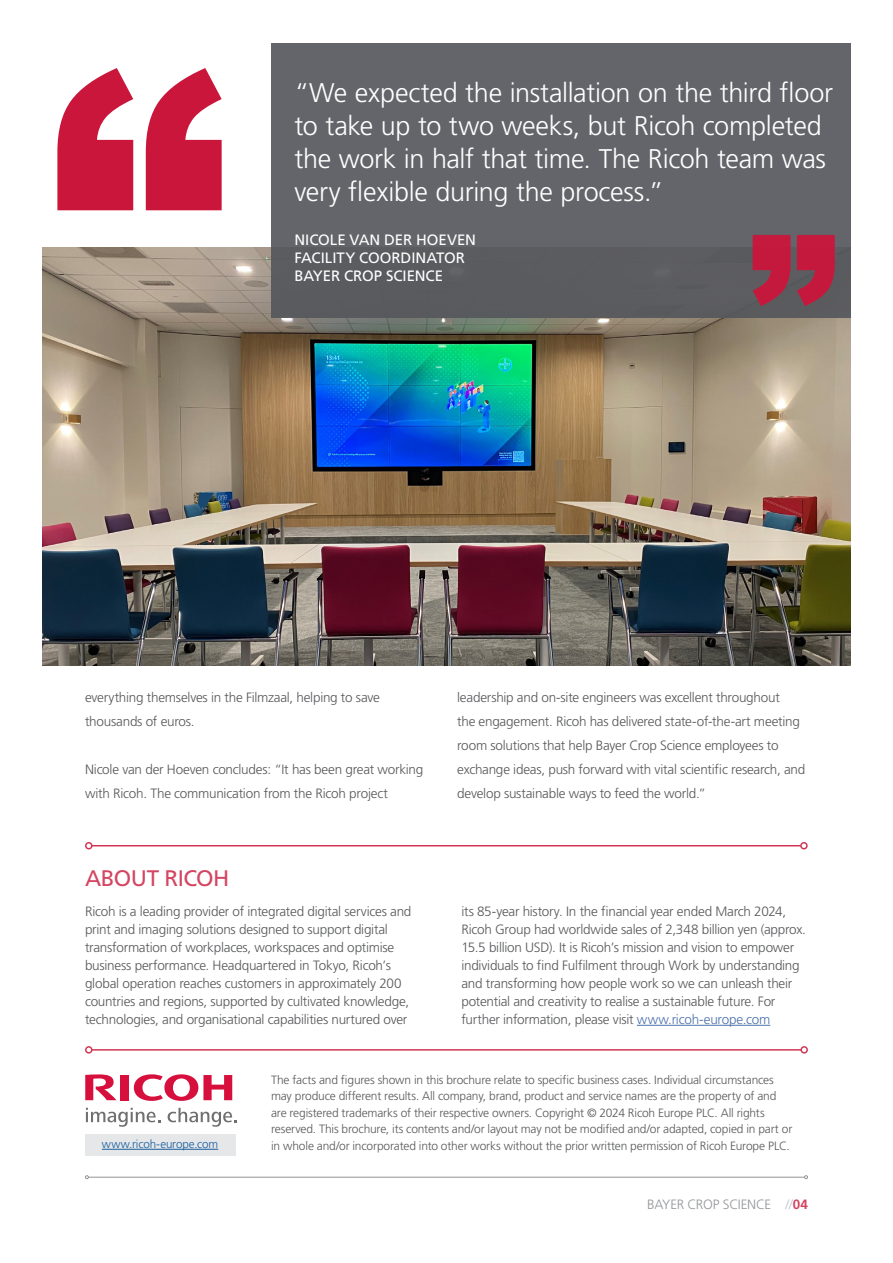
<style>
.page{position:relative;width:893px;height:1263px;background:#fff}
.page>*{position:absolute;margin:0;border:0;box-sizing:border-box;transform-origin:0 0}
.Quote_on_panel{font:300 27px/33px "Frutiger LT Pro";letter-spacing:-.01em;color:#fff}
.Heading_1{font:22.5px "Frutiger LT Pro";letter-spacing:-.025em;color:#d44562}
.Quote_attribution{font:15px/18px "Frutiger LT Pro";letter-spacing:-.005em;color:#fff}
.Body_text{font:300 13.5px/18px "Frutiger LT Pro";letter-spacing:-.015em;color:#57585a}
.t1{font:300 13.5px "Frutiger LT Pro";letter-spacing:-.02em;color:#939598}
.Footer_back_page{font:300 12px/16.5px "Frutiger LT Pro";letter-spacing:-.015em;color:#57585a}
.t2{font:300 11.7px "Frutiger LT Pro";letter-spacing:-.01em;color:#175d9e}
.s1{color:#4d72ac}
.s2{color:#bac5cb}
.s3{font-weight:700;color:#d44562}
</style>
<div class="page">
<hr style="left:92px;top:1049px;width:709px;height:1px;background:#ca163b">
<div style="left:85px;top:1046px;width:8px;height:7px;border:2px solid #ca163b;border-radius:50%"></div>
<div style="left:800px;top:1046px;width:8px;height:7px;border:2px solid #ca163b;border-radius:50%"></div>
<svg style="left:134px;top:1074px;width:98px;height:27px"></svg>
<div style="left:120px;top:1075px;width:9px;height:25px;background:#d60f3c"></div>
<svg style="left:85px;top:1074px;width:31px;height:26px"></svg>
<svg style="left:86px;top:1108px;width:74px;height:19px"></svg>
<svg style="left:168px;top:1108px;width:69px;height:19px"></svg>
<hr style="left:637px;top:1025px;width:133px;height:1px;background:#4d72ac">
<hr style="left:92px;top:845px;width:709px;height:1px;background:#ca163b">
<div style="left:85px;top:842px;width:8px;height:7px;border:2px solid #ca163b;border-radius:50%"></div>
<div style="left:800px;top:842px;width:8px;height:7px;border:2px solid #ca163b;border-radius:50%"></div>
<img style="left:43px;top:248px;width:807px;height:417px">
<svg style="left:57px;top:68px;width:165px;height:142px"></svg>
<div style="left:271px;top:43px;width:579px;height:275px;background:#63656a"></div>
<svg style="left:753px;top:235px;width:82px;height:71px"></svg>
<div style="left:85px;top:1134px;width:150px;height:21px;background:#e6e7e9"></div>
<hr style="left:102px;top:1149px;width:116px;height:1px;background:#175d9e">
<hr style="left:88px;top:1177px;width:716px;height:1px;background:#808285">
<svg style="left:85px;top:1175px;width:4px;height:4px"></svg>
<svg style="left:804px;top:1175px;width:4px;height:4px"></svg>
<p class="Quote_on_panel" style="left:294px;top:76px;width:540px">“We expected the installation on the third floor to take up to two weeks, but Ricoh completed the work in half that time. The Ricoh team was very flexible during the process.”</p>
<p class="Quote_attribution" style="left:294px;top:230px;width:183px">NICOLE VAN DER HOEVEN<br>FACILITY COORDINATOR<br>BAYER CROP SCIENCE</p>
<p class="Body_text" style="left:85px;top:685px;width:296px;line-height:24px">everything themselves in the Filmzaal, helping to save thousands of euros.</p>
<p class="Body_text" style="left:85px;top:757px;width:340px;line-height:24px">Nicole van der Hoeven concludes: “It has been great working with Ricoh. The communication from the Ricoh project</p>
<p class="Heading_1" style="left:85px;top:865px;width:146px">ABOUT RICOH</p>
<p class="Body_text" style="left:457px;top:685px;width:350px;line-height:24px">leadership and on-site engineers was excellent throughout<br>the engagement. Ricoh has delivered state-of-the-art meeting room solutions that help Bayer Crop Science employees to exchange ideas, push forward with vital scientific research, and develop sustainable ways to feed the world.”</p>
<p class="Body_text" style="left:85px;top:902px;width:328px">Ricoh is a leading provider of integrated digital services and print and imaging solutions designed to support digital transformation of workplaces, workspaces and optimise business performance. Headquartered in Tokyo, Ricoh’s global operation reaches customers in approximately 200 countries and regions, supported by cultivated knowledge, technologies, and organisational capabilities nurtured over</p>
<p class="Body_text" style="left:461px;top:902px;width:346px">its 85-year history. In the financial year ended March 2024, Ricoh Group had worldwide sales of 2,348 billion yen (approx.<br>15.5 billion USD). It is Ricoh’s mission and vision to empower individuals to find Fulfilment through Work by understanding and transforming how people work so we can unleash their potential and creativity to realise a sustainable future. For further information, please visit <span class="s1">www.ricoh-europe.com</span></p>
<p class="t2" style="left:102px;top:1137px;width:118px">www.ricoh-europe.com</p>
<p class="Footer_back_page" style="left:271px;top:1071px;width:523px">The facts and figures shown in this brochure relate to specific business cases. Individual circumstances may produce different results. All company, brand, product and service names are the property of and are registered trademarks of their respective owners. Copyright © 2024 Ricoh Europe PLC. All rights reserved. This brochure, its contents and/or layout may not be modified and/or adapted, copied in part or in whole and/or incorporated into other works without the prior written permission of Ricoh Europe PLC.</p>
<p class="t1" style="left:647px;top:1197px;width:162px">BAYER CROP SCIENCE <span class="s2">//</span><span class="s3">04</span></p>
</div>
